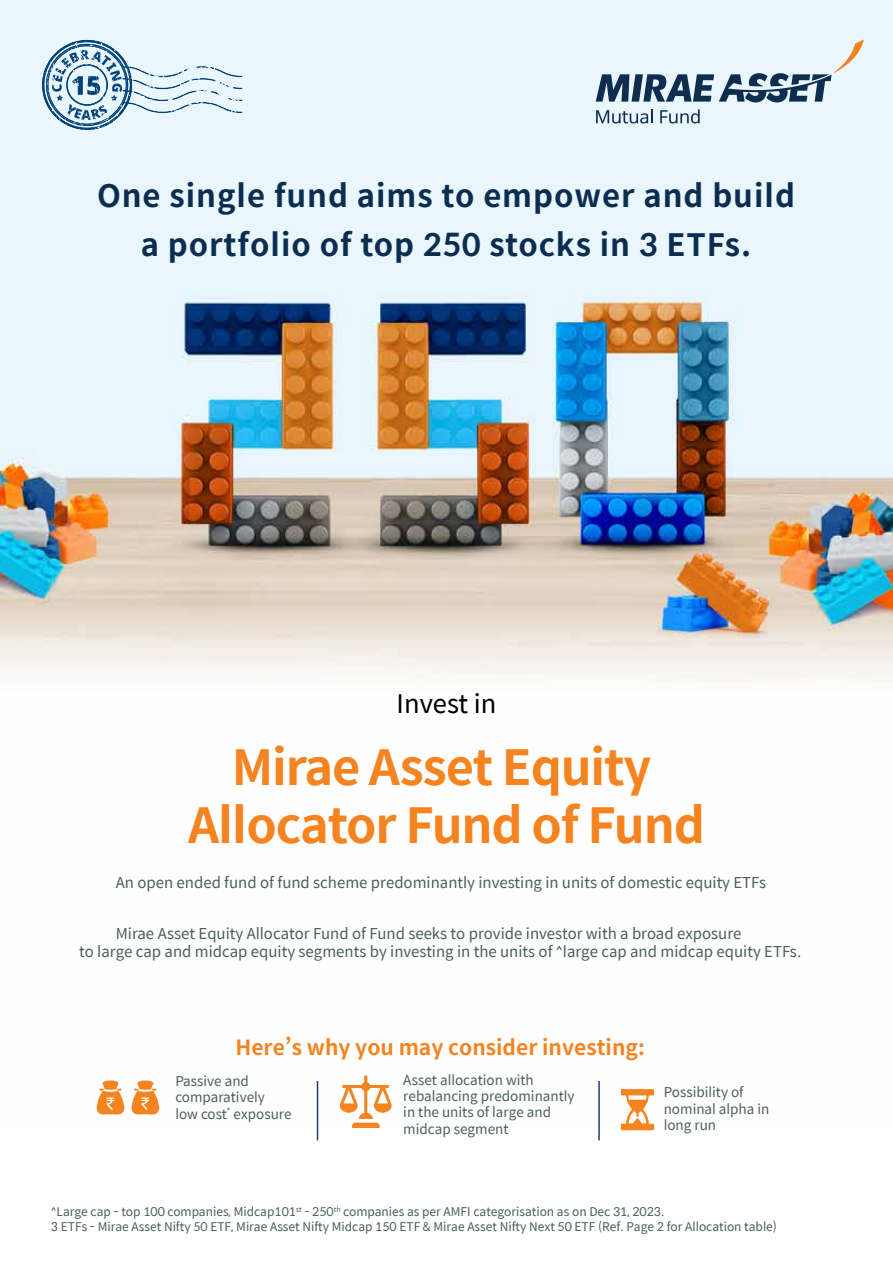
<style>
.page{position:relative;width:893px;height:1263px;background:#fff}
.page>*{position:absolute;margin:0;border:0;box-sizing:border-box;transform-origin:0 0}
.t1{font:700 48.75px/58.3px "Spoqa Han Sans JP";letter-spacing:-.025em;color:#f58320;text-align:center}
.t2{font:700 31.05px/49.5px "Spoqa Han Sans JP";letter-spacing:.03em;color:#0b2d50;text-align:center}
.t3{font:25.5px "Spoqa Han Sans JP";color:#000}
.t4{font:700 21px "Spoqa Han Sans JP";color:#f5831f}
.t5{font:15px/18px "Spoqa Han Sans JP";color:#4c5e5c}
.t6{font:13.5px/16.2px "Spoqa Han Sans JP";color:#4c5e5c}
.t7{font:12px/14.4px "Spoqa Han Sans JP";color:#4c5e5c}
</style>
<div class="page">
<img style="left:0;top:0;width:893px;height:1125px">
<svg style="left:596px;top:39px;width:268px;height:64px;background:#b9c9d4"></svg>
<svg style="left:660px;top:109px;width:40px;height:14px"></svg>
<svg style="left:596px;top:109px;width:57px;height:14px"></svg>
<svg style="left:621px;top:1089px;width:33px;height:41px"></svg>
<svg style="left:338px;top:1075px;width:55px;height:53px"></svg>
<hr style="left:317px;top:1081px;width:1px;height:59px;background:#1c3e71">
<hr style="left:598px;top:1081px;width:2px;height:59px;background:#1c3e71">
<svg style="left:97px;top:1079px;width:27px;height:38px"></svg>
<svg style="left:131px;top:1079px;width:28px;height:38px"></svg>
<svg style="left:42px;top:85px;width:67px;height:45px;background:#a3bfd4"></svg>
<svg style="left:122px;top:66px;width:121px;height:11px"></svg>
<h2 class="t2" style="left:97px;top:171px;width:699px">One single fund aims to empower and build a portfolio of top 250 stocks in 3 ETFs.</h2>
<h3 class="t3" style="left:397px;top:689px;width:101px">Invest in</h3>
<h1 class="t1" style="left:188px;top:739px;width:519px">Mirae Asset Equity<br>Allocator Fund of Fund</h1>
<p class="t5" style="left:116px;top:873px;width:652px">An open ended fund of fund scheme predominantly investing in units of domestic equity ETFs</p>
<p class="t5" style="left:79px;top:925px;width:723px;text-indent:37px">Mirae Asset Equity Allocator Fund of Fund seeks to provide investor with a broad exposure<br>to large cap and midcap equity segments by investing in the units of ^large cap and midcap equity ETFs.</p>
<h3 class="t4" style="left:235px;top:1036px;width:411px">Here’s why you may consider investing:</h3>
<p class="t6" style="left:175px;top:1073px;width:118px">Passive and comparatively<br>low cost<sup>*</sup> exposure</p>
<p class="t6" style="left:403px;top:1072px;width:173px">Asset allocation with rebalancing predominantly in the units of large and midcap segment</p>
<p class="t6" style="left:664px;top:1084px;width:107px">Possibility of nominal alpha in long run</p>
<p class="t7" style="left:51px;top:1205px;width:727px">^Large cap - top 100 companies, Midcap101<sup>st</sup> - 250<sup>th</sup> companies as per AMFI categorisation as on Dec 31, 2023.<br>3 ETFs - Mirae Asset Nifty 50 ETF, Mirae Asset Nifty Midcap 150 ETF &amp; Mirae Asset Nifty Next 50 ETF (Ref. Page 2 for Allocation table)</p>
</div>
